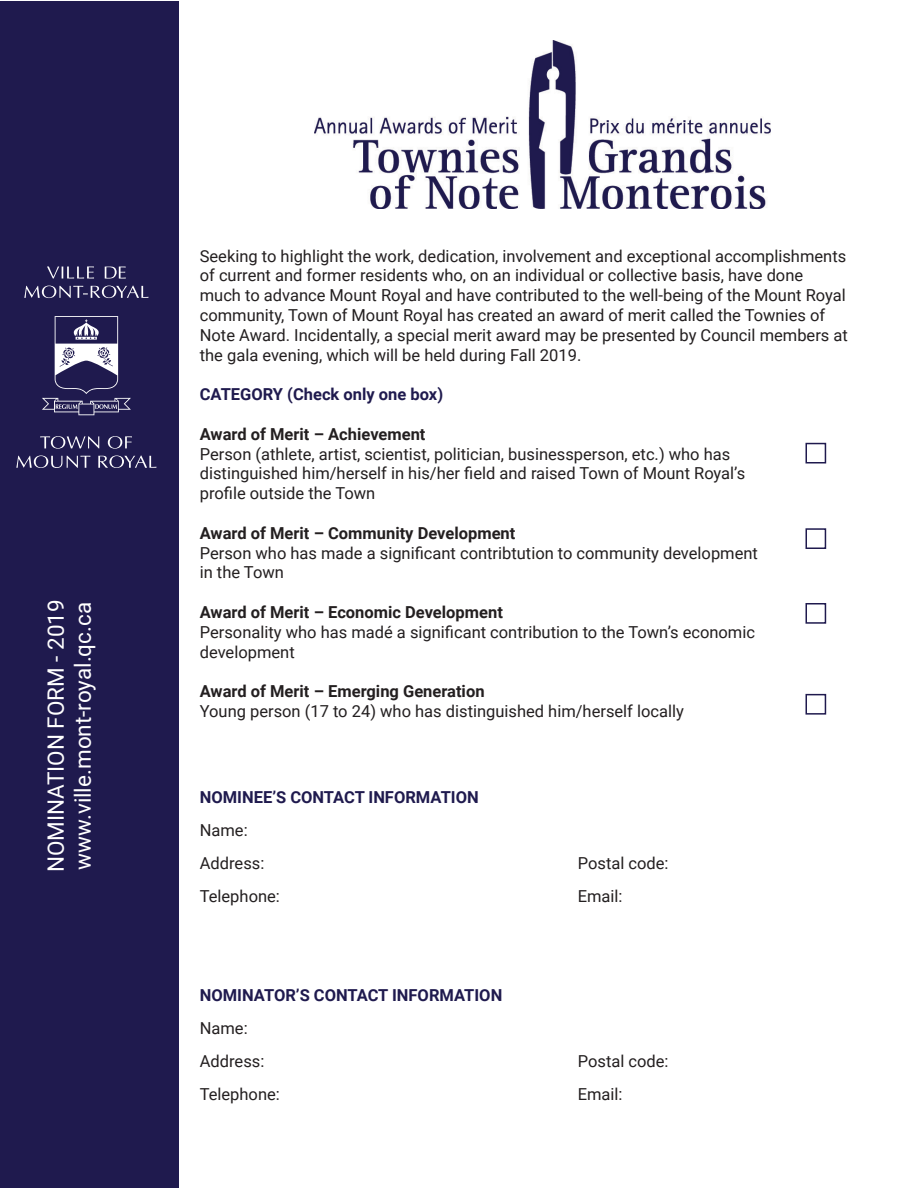
<style>
.page{position:relative;width:918px;height:1188px;background:#fff}
.page>*{position:absolute;margin:0;border:0;box-sizing:border-box;transform-origin:0 0}
.t1{font:22.5px/27px "Roboto";color:#fff}
.t2{font:16.5px/19.8px "Roboto";color:#231f20}
.t3{font:700 16.5px "Roboto";color:#231f20}
.t4{font:700 16.5px "Roboto";color:#1f1a4e}
</style>
<div class="page">
<img style="left:315px;top:40px;width:456px;height:169px">
<div style="left:1px;top:1px;width:178px;height:1186px;background:#1f1a4e"></div>
<svg style="left:16px;top:266px;width:140px;height:202px"></svg>
<div style="left:806px;top:443px;width:20px;height:21px;border:2px solid #1f1a4e"></div>
<div style="left:806px;top:528px;width:20px;height:21px;border:2px solid #1f1a4e"></div>
<div style="left:806px;top:603px;width:20px;height:21px;border:2px solid #1f1a4e"></div>
<div style="left:806px;top:694px;width:20px;height:21px;border:2px solid #1f1a4e"></div>
<h1 class="t1" style="left:41px;top:872px;width:274px;rotate:-90deg">NOMINATION FORM - 2019 www.ville.mont-royal.qc.ca</h1>
<p class="t2" style="left:200px;top:245px;width:650px">Seeking to highlight the work, dedication, involvement and exceptional accomplishments of current and former residents who, on an individual or collective basis, have done much to advance Mount Royal and have contributed to the well-being of the Mount Royal community, Town of Mount Royal has created an award of merit called the Townies of Note Award. Incidentally, a special merit award may be presented by Council members at the gala evening, which will be held during Fall 2019.</p>
<p class="t4" style="left:200px;top:383px;width:245px">CATEGORY (Check only one box)</p>
<p class="t3" style="left:200px;top:422px;width:227px">Award of Merit – Achievement</p>
<p class="t2" style="left:200px;top:443px;width:547px">Person (athlete, artist, scientist, politician, businessperson, etc.) who has distinguished him/herself in his/her field and raised Town of Mount Royal’s profile outside the Town</p>
<p class="t3" style="left:200px;top:521px;width:317px">Award of Merit – Community Development</p>
<p class="t2" style="left:200px;top:542px;width:560px">Person who has made a significant contribtution to community development in the Town</p>
<p class="t3" style="left:200px;top:601px;width:305px">Award of Merit – Economic Development</p>
<p class="t2" style="left:200px;top:621px;width:557px">Personality who has madé a significant contribution to the Town’s economic development</p>
<p class="t3" style="left:200px;top:680px;width:286px">Award of Merit – Emerging Generation</p>
<p class="t2" style="left:200px;top:701px;width:486px">Young person (17 to 24) who has distinguished him/herself locally</p>
<p class="t4" style="left:200px;top:785px;width:280px">NOMINEE’S CONTACT INFORMATION</p>
<p class="t2" style="left:200px;top:813px;width:66px;line-height:33px">Name:<br>Address:</p>
<p class="t2" style="left:578px;top:852px;width:92px">Postal code:</p>
<p class="t2" style="left:200px;top:885px;width:82px">Telephone:</p>
<p class="t2" style="left:578px;top:885px;width:46px">Email:</p>
<p class="t4" style="left:200px;top:983px;width:304px">NOMINATOR’S CONTACT INFORMATION</p>
<p class="t2" style="left:200px;top:1011px;width:66px;line-height:33px">Name:<br>Address:</p>
<p class="t2" style="left:578px;top:1050px;width:92px">Postal code:</p>
<p class="t2" style="left:200px;top:1083px;width:82px">Telephone:</p>
<p class="t2" style="left:578px;top:1083px;width:46px">Email:</p>
</div>
